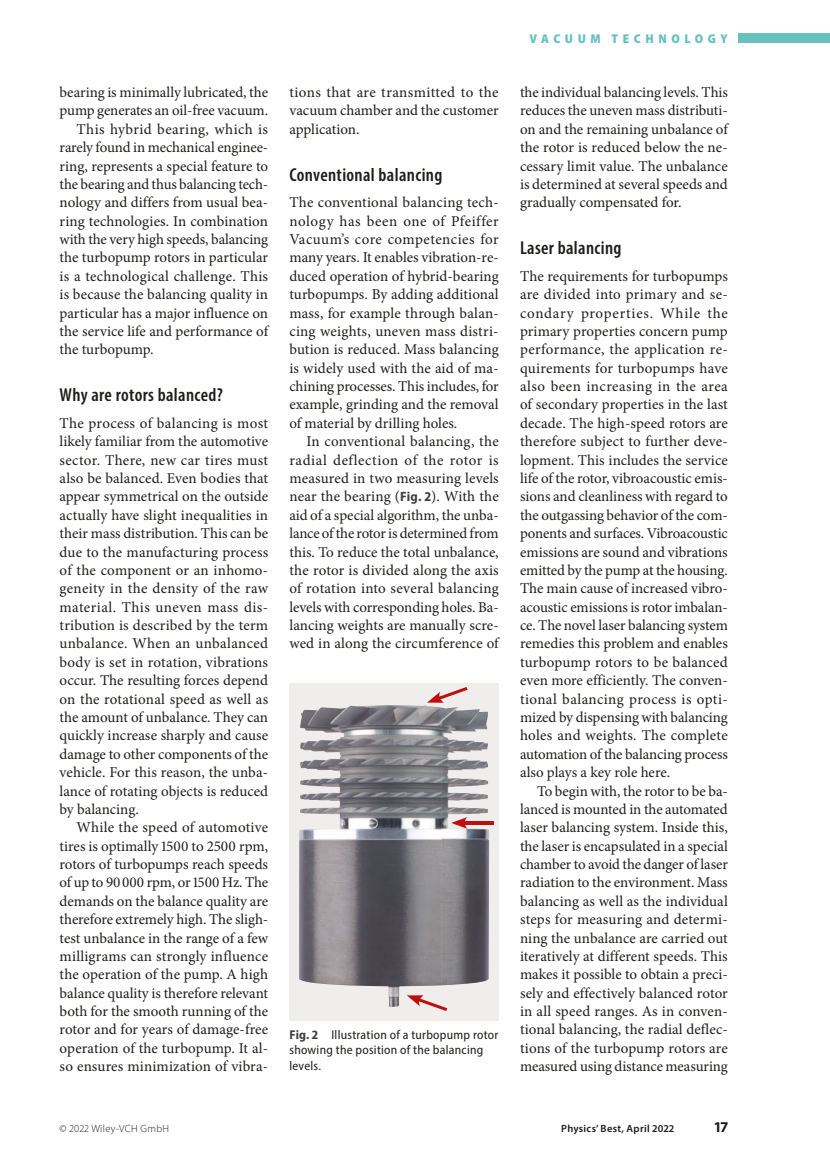
<style>
.page{position:relative;width:830px;height:1174px;background:#fff}
.page>*{position:absolute;margin:0;border:0;box-sizing:border-box;transform-origin:0 0}
.t1{font:600 condensed 18.75px "Myriad Pro";letter-spacing:.02em;color:#1d1d1b}
.t2{font:15px/18.3px "Minion Pro";color:#1d1d1b;text-align:justify}
.t3{font:15px "Minion Pro";letter-spacing:.02em;color:#1d1d1b}
.t4{font:15px "Minion Pro";letter-spacing:.025em;color:#1d1d1b}
.t5{font:700 15px "Myriad Pro";color:#1d1d1b}
.t6{font:semi-condensed 12.75px/15.8px "Myriad Pro";letter-spacing:.02em;color:#1d1d1b}
.t7{font:900 semi-condensed 12.75px "Myriad Pro";letter-spacing:.36em;color:#66c1bf}
.t8{font:600 10.5px "Myriad Pro";letter-spacing:.03em;color:#1d1d1b}
.t9{font:300 10.5px "Myriad Pro";letter-spacing:.03em;color:#1d1d1b}
.s1{font-family:"Myriad Pro";font-weight:700;font-stretch:semi-condensed;font-size:13.5px;color:#3d3d3c}
.s2{font-weight:700;color:#3d3d3c}
</style>
<div class="page">
<div style="left:738px;top:34px;width:91px;height:9px;background:#66c1bf"></div>
<svg style="left:289px;top:683px;width:209px;height:337px;background:#bcbcbd"></svg>
<img style="left:300px;top:705px;width:86px;height:56px">
<img style="left:441px;top:707px;width:48px;height:278px">
<img style="left:299px;top:856px;width:142px;height:150px">
<svg style="left:406px;top:995px;width:41px;height:16px"></svg>
<svg style="left:427px;top:687px;width:40px;height:15px"></svg>
<hr style="left:461px;top:821px;width:32px;height:3px;background:#c00e0e">
<svg style="left:451px;top:817px;width:16px;height:11px"></svg>
<p class="t2" style="left:60px;top:83px;width:210px">bearing is minimally lubricated, the</p>
<p class="t2" style="left:60px;top:101px;width:210px">pump generates an oil-free vacuum.</p>
<p class="t4" style="left:77px;top:119px;width:193px">This hybrid bearing, which is</p>
<p class="t2" style="left:60px;top:138px;width:210px">rare ly found in mechanical enginee-</p>
<p class="t2" style="left:60px;top:157px;width:210px">ring, represents a special feature to</p>
<p class="t2" style="left:60px;top:175px;width:210px">the bearing and thus balancing tech-</p>
<p class="t2" style="left:60px;top:193px;width:210px">nology and differs from usual bea-</p>
<p class="t2" style="left:60px;top:212px;width:210px">ring technologies. In combination</p>
<p class="t2" style="left:60px;top:230px;width:210px">with the very high speeds, balancing</p>
<p class="t2" style="left:60px;top:248px;width:210px">the turbopump rotors in particular</p>
<p class="t3" style="left:60px;top:266px;width:210px">is a technological challenge. This</p>
<p class="t2" style="left:60px;top:285px;width:210px">is because the balancing quality in</p>
<p class="t2" style="left:60px;top:304px;width:210px">particular has a major influence on</p>
<p class="t2" style="left:60px;top:322px;width:210px">the service life and performance of</p>
<p class="t2" style="left:60px;top:340px;width:95px">the turbopump.</p>
<p class="t1" style="left:60px;top:383px;width:165px">Why are rotors balanced?</p>
<p class="t2" style="left:60px;top:414px;width:210px">The process of balancing is most likely familiar from the automo tive sector. There, new car tires must also be balanced. Even bodies that appear symmetrical on the outside actually have slight inequalities in their mass distribution. This can be due to the manufacturing process of the component or an inhomo&shy;geneity in the density of the raw material. This uneven mass dis&shy;tribution is described by the term unbalance. When an unbalanced body is set in rotation, vibrations occur. The resulting forces depend on the rotational speed as well as the amount of unbalance. They can quickly increase sharply and cause damage to other components of the vehicle. For this reason, the unba&shy;lance of rotating objects is reduced by balancing.</p>
<p class="t2" style="left:60px;top:818px;width:210px;text-indent:17px">While the speed of automotive tires is optimally 1500 to 2500 rpm, rotors of turbopumps reach speeds of up to 90 000 rpm, or 1500 Hz. The demands on the balance quality are therefore extremely high. The sligh&shy;test unbalance in the range of a few milligrams can strongly influence the operation of the pump. A high balance quality is therefore relevant both for the smooth running of the rotor and for years of damage-free operation of the turbopump. It al&shy;so ensures minimization of vibra-</p>
<p class="t2" style="left:289px;top:83px;width:211px">tions that are transmitted to the vacuum chamber and the customer application.</p>
<p class="t1" style="left:289px;top:163px;width:154px">Conventional balancing</p>
<p class="t2" style="left:289px;top:193px;width:211px">The conventional balancing tech&shy;nology has been one of Pfeiffer Vacuum’s core competencies for many years. It enables vibration-re&shy;duced operation of hybrid-bearing turbopumps. By adding additional mass, for example through balan&shy;cing weights, uneven mass distri&shy;bution is reduced. Mass balancing is widely used with the aid of ma&shy;chining processes. This includes, for example, grinding and the removal of material by drilling holes.</p>
<p class="t2" style="left:289px;top:432px;width:211px;text-indent:17px">In conventional balancing, the radial deflection of the rotor is measured in two measuring levels near the bearing (<span class="s1">Fig. 2</span>). With the aid of a special algorithm, the unba&shy;lance of the rotor is determined from this. To reduce the total unbalance, the rotor is divided along the axis of rotation into several balancing levels with corresponding holes. Ba&shy;lancing weights are manually scre&shy;wed in along the circum ference of</p>
<p class="t6" style="left:289px;top:1026px;width:210px"><span class="s2">Fig. 2</span> Illustration of a turbopump rotor showing the position of the balancing levels.</p>
<p class="t7" style="left:529px;top:30px;width:200px">VACUUM TECHNOLOGY</p>
<p class="t2" style="left:519px;top:83px;width:209px">the individual balancing levels. This reduces the uneven mass distributi&shy;on and the remaining unbalance of the rotor is reduced below the ne&shy;cessary limit value. The unbalance is determined at several speeds and gradually compensated for.</p>
<p class="t1" style="left:519px;top:236px;width:103px">Laser balancing</p>
<p class="t2" style="left:519px;top:267px;width:209px">The requirements for turbopumps are divided into primary and se&shy;condary properties. While the primary properties concern pump performance, the application re&shy;quirements for turbopumps have also been increasing in the area of secondary properties in the last decade. The high-speed rotors are therefore subject to further deve&shy;lopment. This includes the service life of the rotor, vibroacoustic emis&shy;sions and cleanliness with regard to the outgassing behavior of the com&shy;ponents and surfaces. Vibroacoustic emissions are sound and vibrations emitted by the pump at the housing.<br>The main cause of increased vibro&shy;acoustic emissions is rotor imbalan&shy;ce. The novel laser balancing system remedies this problem and enables turbopump rotors to be balanced even more efficiently. The conven&shy;tional balancing process is opti&shy;mized by dispensing with balancing holes and weights. The complete automation of the balancing process also plays a key role here.</p>
<p class="t2" style="left:519px;top:781px;width:209px;text-indent:17px">To begin with, the rotor to be ba&shy;lanced is mounted in the automated laser balancing system. Inside this, the laser is encapsulated in a special chamber to avoid the danger of laser radiation to the environment. Mass balancing as well as the individual steps for measuring and determi&shy;ning the unbalance are carried out iteratively at different speeds. This makes it possible to obtain a preci&shy;sely and effectively balanced rotor in all speed ranges. As in conven&shy;tional balancing, the radial deflec&shy;tions of the turbopump rotors are measured using distance measuring</p>
<p class="t9" style="left:60px;top:1122px;width:111px">© 2022 Wiley-VCH GmbH</p>
<p class="t8" style="left:561px;top:1122px;width:114px">Physics’ Best, April 2022</p>
<p class="t5" style="left:714px;top:1117px;width:15px">17</p>
</div>
